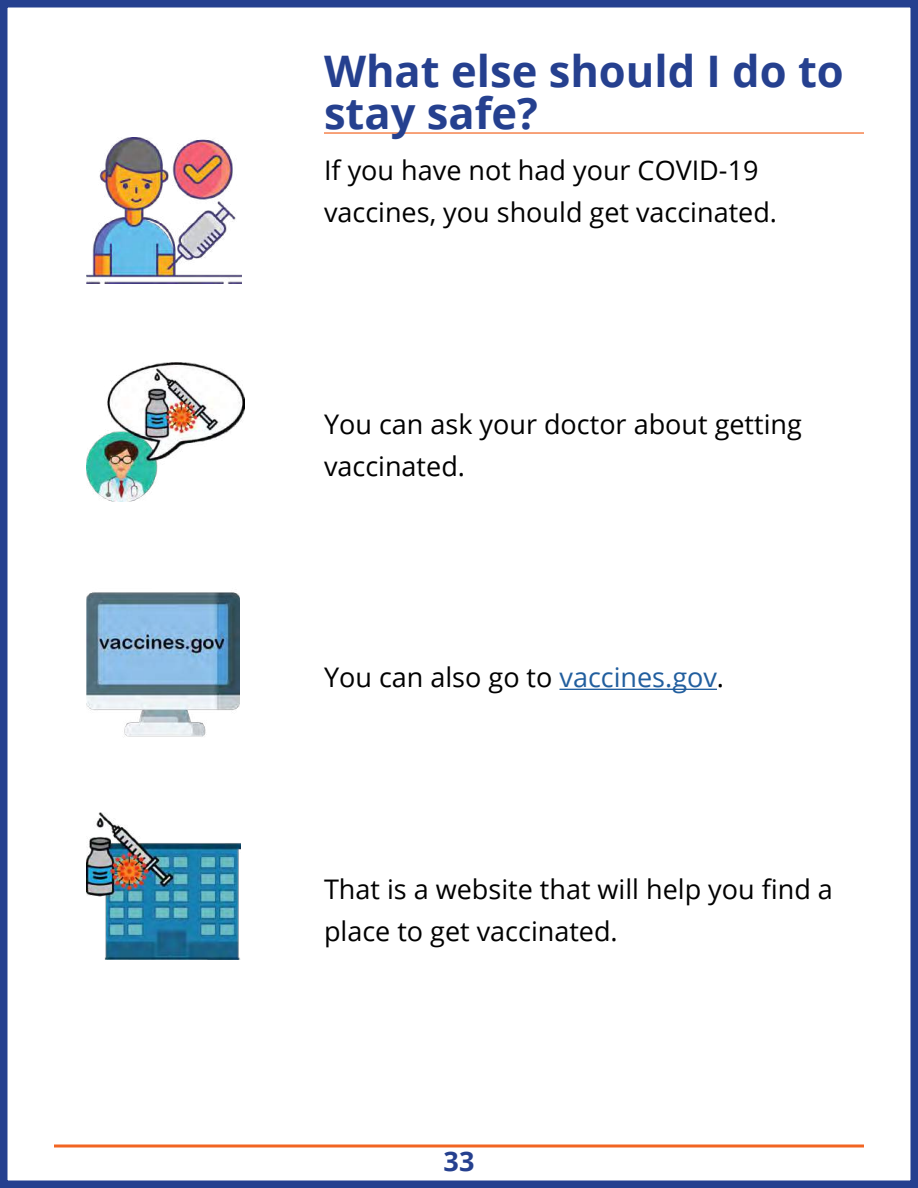
<style>
.page{position:relative;width:918px;height:1188px;background:#fff}
.page>*{position:absolute;margin:0;border:0;box-sizing:border-box;transform-origin:0 0}
.t1{font:700 43.5px/42px "Open Sans";color:#25408f}
.t2{font:27px/42px "Open Sans";color:#000}
.t3{font:700 27px "Open Sans";color:#25408f}
.s1{color:#215e9e}
</style>
<div class="page">
<div style="left:0;top:0;width:918px;height:1188px;border:8px solid #25408f"></div>
<svg style="left:54px;top:1144px;width:810px;height:4px;background:#f58b59"></svg>
<img style="left:86px;top:138px;width:155px;height:145px">
<img style="left:86px;top:363px;width:158px;height:138px">
<img style="left:86px;top:592px;width:153px;height:145px">
<img style="left:86px;top:812px;width:154px;height:147px">
<hr style="left:324px;top:132px;width:540px;height:2px;background:#f5844e">
<hr style="left:559px;top:689px;width:158px;height:1px;background:#215e9e">
<h1 class="t1" style="left:324px;top:49px;width:521px">What else should I do to stay safe?</h1>
<p class="t2" style="left:324px;top:149px;width:455px">If you have not had your COVID-19 vaccines, you should get vaccinated.</p>
<p class="t2" style="left:324px;top:402px;width:479px">You can ask your doctor about getting vaccinated.</p>
<p class="t2" style="left:324px;top:656px;width:402px">You can also go to <span class="s1">vaccines.gov</span>.</p>
<p class="t2" style="left:324px;top:867px;width:510px">That is a website that will help you find a place to get vaccinated.</p>
<p class="t3" style="left:444px;top:1142px;width:32px">33</p>
</div>
